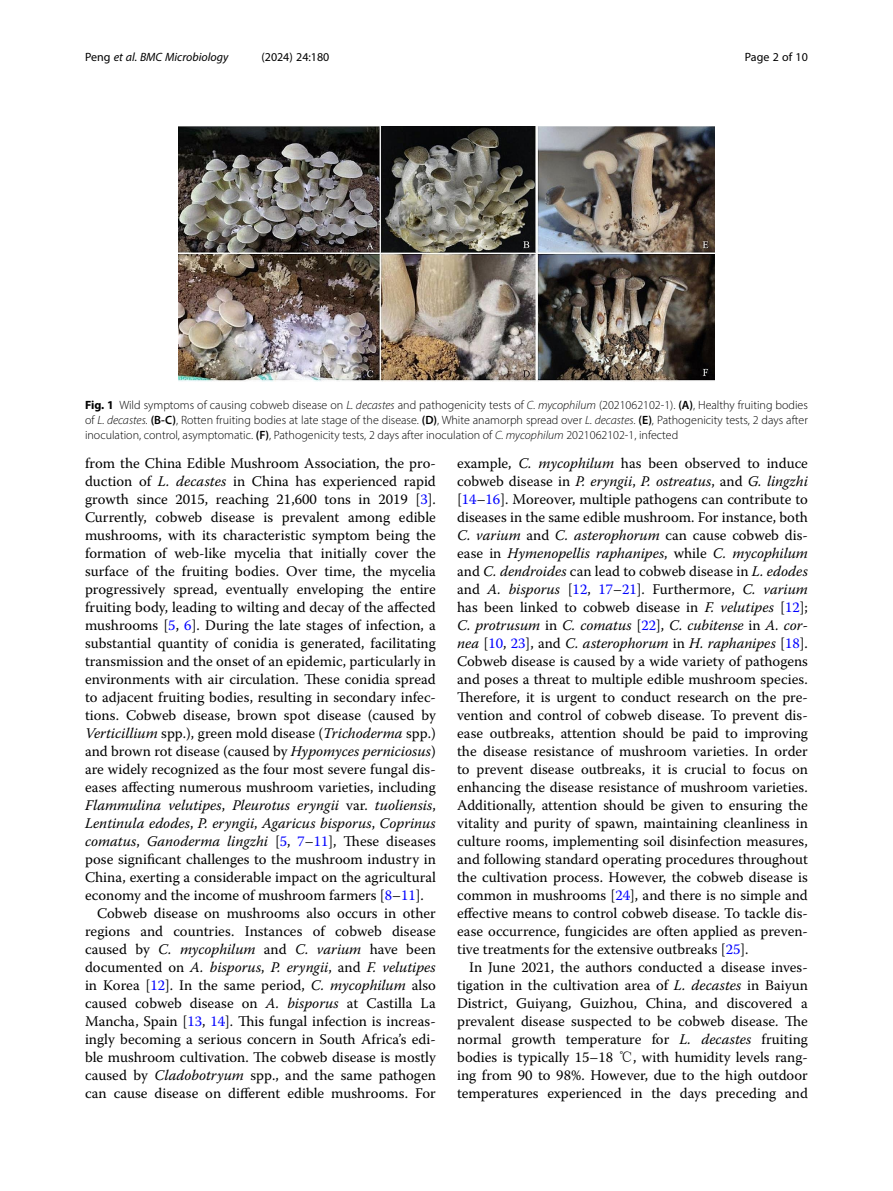
<style>
.page{position:relative;width:893px;height:1191px;background:#fff}
.page>*{position:absolute;margin:0;border:0;box-sizing:border-box;transform-origin:0 0}
.Body_Text_Indent{font:14.7px/18px "Warnock Pro";color:#000;text-align:justify}
.Body_Text{font:14.7px/18px "Warnock Pro";color:#000;text-align:justify}
.Figure_Caption{font:300 12px/15px "Myriad Pro";color:#000;text-align:justify}
.t1{font:italic 12px "Myriad Pro";color:#000}
.t2{font:12px "Myriad Pro";color:#000}
.s1{font-style:normal}
.s2{font-weight:700}
.s3{font-style:italic}
.s4{font-weight:600}
.s5{color:#00f}
.s6{font-family:"Sim Sun"}
</style>
<div class="page">
<img style="left:178px;top:126px;width:536px;height:256px">
<p class="t1" style="left:85px;top:50px;width:145px"><span class="s1">Peng</span> et al. BMC Microbiology</p>
<p class="t2" style="left:261px;top:50px;width:70px">(2024) 24:180</p>
<p class="t2" style="left:745px;top:50px;width:65px">Page 2 of 10</p>
<p class="Figure_Caption" style="left:85px;top:397px;width:724px"><span class="s2">Fig. 1</span> Wild symptoms of causing cobweb disease on <span class="s3">L. decastes</span> and pathogenicity tests of <span class="s3">C. mycophilum</span> (2021062102-1). <span class="s4">(A)</span>, Healthy fruiting bodies of <span class="s3">L. decastes.</span> <span class="s4">(B-C)</span>, Rotten fruiting bodies at late stage of the disease. <span class="s4">(D)</span>, White anamorph spread over <span class="s3">L. decastes</span>. <span class="s4">(E)</span>, Pathogenicity tests, 2 days after inoculation, control, asymptomatic. <span class="s4">(F)</span>, Pathogenicity tests, 2 days after inoculation of <span class="s3">C. mycophilum</span> 2021062102-1, infected</p>
<p class="Body_Text" style="left:85px;top:454px;width:352px">from the China Edible Mushroom Association, the pro&shy;duction of <span class="s3">L. decastes</span> in China has experienced rapid growth since 2015, reaching 21,600 tons in 2019 [<span class="s5">3</span>].<br>Currently, cobweb disease is prevalent among edible mushrooms, with its characteristic symptom being the formation of web-like mycelia that initially cover the surface of the fruiting bodies. Over time, the mycelia progressively spread, eventually enveloping the entire fruiting body, leading to wilting and decay of the affected mushrooms [<span class="s5">5</span>, <span class="s5">6</span>]. During the late stages of infection, a substantial quantity of conidia is generated, facilitating transmission and the onset of an epidemic, particularly in environments with air circulation. These conidia spread to adjacent fruiting bodies, resulting in secondary infec&shy;tions. Cobweb disease, brown spot disease (caused by <span class="s3">Verticillium</span> spp.), green mold disease (<span class="s3">Trichoderma</span> spp.) and brown rot disease (caused by <span class="s3">Hypomyces perniciosus</span>) are widely recognized as the four most severe fungal dis&shy;eases affecting numerous mushroom varieties, including <span class="s3">Flammulina velutipes</span>, <span class="s3">Pleurotus eryngii</span> var. <span class="s3">tuoliensis</span>, <span class="s3">Lentinula edodes</span>, <span class="s3">P. eryngii</span>, <span class="s3">Agaricus bisporus</span>, <span class="s3">Coprinus comatus</span>, <span class="s3">Ganoderma lingzhi</span> [<span class="s5">5</span>, <span class="s5">7</span>–<span class="s5">11</span>], These diseases pose significant challenges to the mushroom industry in China, exerting a considerable impact on the agricultural economy and the income of mushroom farmers [<span class="s5">8</span>–<span class="s5">11</span>].</p>
<p class="Body_Text_Indent" style="left:85px;top:904px;width:352px;text-indent:12px">Cobweb disease on mushrooms also occurs in other regions and countries. Instances of cobweb disease caused by <span class="s3">C. mycophilum</span> and <span class="s3">C. varium</span> have been documented on <span class="s3">A. bisporus</span>, <span class="s3">P. eryngii</span>, and <span class="s3">F. velutipes </span>in Korea [<span class="s5">12</span>]. In the same period, <span class="s3">C. mycophilum</span> also caused cobweb disease on <span class="s3">A. bisporus</span> at Castilla La Mancha, Spain [<span class="s5">13</span>, <span class="s5">14</span>]. This fungal infection is increas&shy;ingly becoming a serious concern in South Africa’s edi&shy;ble mushroom cultivation. The cobweb disease is mostly caused by <span class="s3">Cladobotryum</span> spp., and the same pathogen can cause disease on different edible mushrooms. For</p>
<p class="Body_Text_Indent" style="left:457px;top:454px;width:352px">example, <span class="s3">C. mycophilum</span> has been observed to induce cobweb disease in <span class="s3">P. eryngii</span>, <span class="s3">P. ostreatus</span>, and <span class="s3">G. lingzhi </span>[<span class="s5">14</span>–<span class="s5">16</span>]. Moreover, multiple pathogens can contribute to diseases in the same edible mushroom. For instance, both <span class="s3">C. varium</span> and <span class="s3">C. asterophorum</span> can cause cobweb dis&shy;ease in <span class="s3">Hymenopellis raphanipes</span>, while <span class="s3">C. mycophilum </span>and <span class="s3">C. dendroides</span> can lead to cobweb disease in <span class="s3">L. edodes </span>and <span class="s3">A. bisporus</span> [<span class="s5">12</span>, <span class="s5">17</span>–<span class="s5">21</span>]. Furthermore, <span class="s3">C. varium </span>has been linked to cobweb disease in <span class="s3">F. velutipes</span> [<span class="s5">12</span>]; <span class="s3">C. protrusum</span> in <span class="s3">C. comatus</span> [<span class="s5">22</span>], <span class="s3">C. cubitense</span> in <span class="s3">A. cor&shy;nea</span> [<span class="s5">10</span>, <span class="s5">23</span>], and <span class="s3">C. asterophorum</span> in <span class="s3">H. raphanipes</span> [<span class="s5">18</span>].<br>Cobweb disease is caused by a wide variety of pathogens and poses a threat to multiple edible mushroom species.<br>Therefore, it is urgent to conduct research on the pre&shy;vention and control of cobweb disease. To prevent dis&shy;ease outbreaks, attention should be paid to improving the disease resistance of mushroom varieties. In order to prevent disease outbreaks, it is crucial to focus on enhancing the disease resistance of mushroom varieties.<br>Additionally, attention should be given to ensuring the vitality and purity of spawn, maintaining cleanliness in culture rooms, implementing soil disinfection measures, and following standard operating procedures throughout the cultivation process. However, the cobweb disease is common in mushrooms [<span class="s5">24</span>], and there is no simple and effective means to control cobweb disease. To tackle dis&shy;ease occurrence, fungicides are often applied as preven&shy;tive treatments for the extensive outbreaks [<span class="s5">25</span>].</p>
<p class="Body_Text_Indent" style="left:457px;top:958px;width:352px;text-indent:12px">In June 2021, the authors conducted a disease inves&shy;tigation in the cultivation area of <span class="s3">L. decastes</span> in Baiyun District, Guiyang, Guizhou, China, and discovered a prevalent disease suspected to be cobweb disease. The normal growth temperature for <span class="s3">L. decastes</span> fruiting bodies is typically 15–18 <span class="s6">℃</span>, with humidity levels rang&shy;ing from 90 to 98%. However, due to the high outdoor temperatures experienced in the days preceding and</p>
</div>
